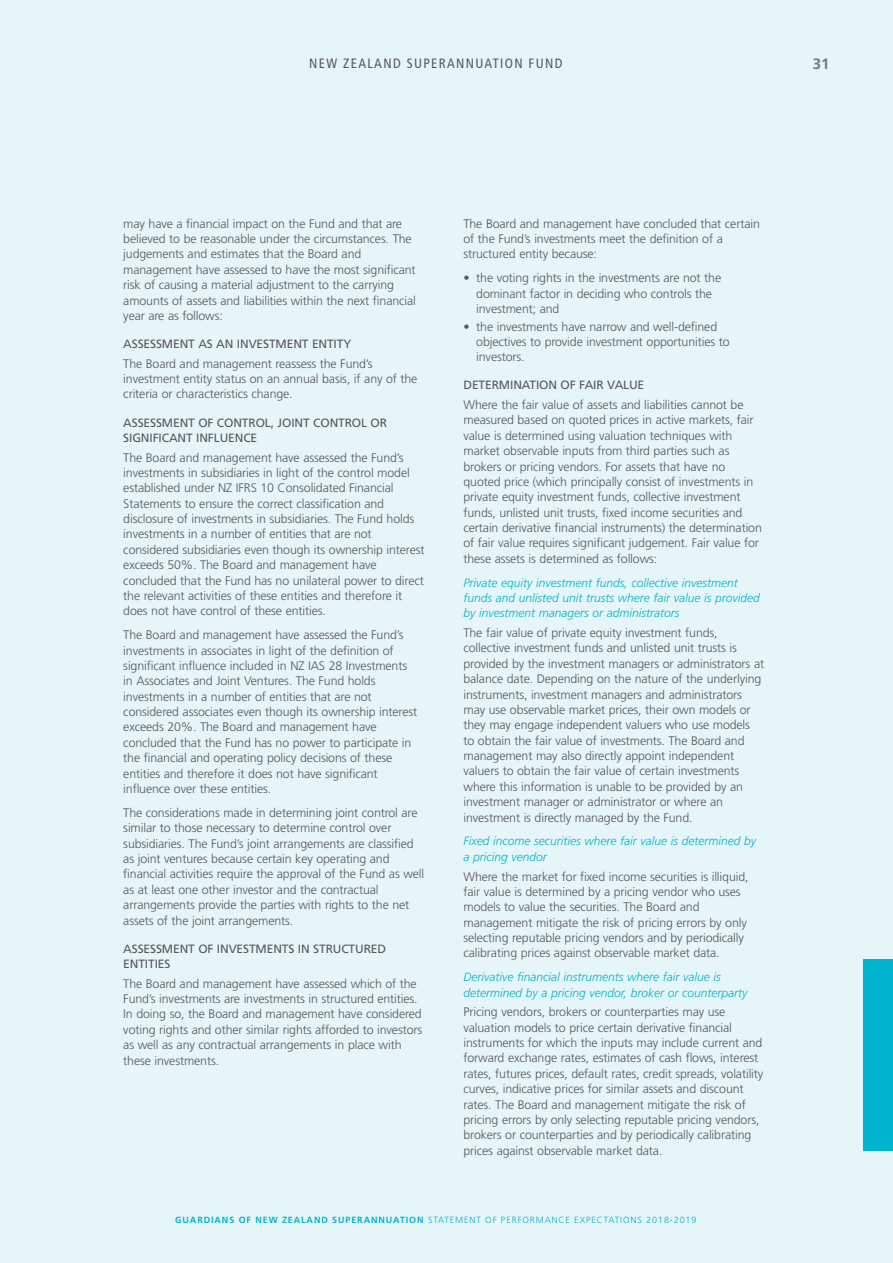
<style>
.page{position:relative;width:893px;height:1263px;background:#e6f5f8}
.page>*{position:absolute;margin:0;border:0;box-sizing:border-box;transform-origin:0 0}
.t1{font:700 15px "Frutiger";color:#787a7d}
.t2{font:condensed 13.5px "Frutiger";letter-spacing:.1em;color:#57585a}
.Body_indented{font:300 12.3px/15.3px "Frutiger";letter-spacing:-.01em;color:#57585a}
.Subhead_4_aqua{font:italic 300 12px/15.3px "Frutiger";color:#00b4cd}
.Subhead_3{font:12px/15.3px "Frutiger";letter-spacing:-.01em;color:#57585a}
.t3{font:300 9px "Frutiger";letter-spacing:.1em;color:#00b4cd}
.s1{font-weight:700}
</style>
<div class="page">
<div style="left:863px;top:959px;width:30px;height:191px;background:#00b4cd"></div>
<p class="t2" style="left:309px;top:55px;width:255px">NEW ZEALAND SUPERANNUATION FUND</p>
<p class="t1" style="left:813px;top:55px;width:18px">31</p>
<p class="Body_indented" style="left:123px;top:216px;width:294px">may have a financial impact on the Fund and that are believed to be reasonable under the circumstances. The judgements and estimates that the Board and management have assessed to have the most significant risk of causing a material adjustment to the carrying amounts of assets and liabilities within the next financial year are as follows:</p>
<p class="Subhead_3" style="left:123px;top:336px;width:230px">ASSESSMENT AS AN INVESTMENT ENTITY</p>
<p class="Body_indented" style="left:123px;top:356px;width:296px">The Board and management reassess the Fund’s investment entity status on an annual basis, if any of the criteria or characteristics change.</p>
<p class="Subhead_3" style="left:123px;top:415px;width:265px">ASSESSMENT OF CONTROL, JOINT CONTROL OR<br>SIGNIFICANT INFLUENCE</p>
<p class="Body_indented" style="left:123px;top:450px;width:303px">The Board and management have assessed the Fund’s investments in subsidiaries in light of the control model established under NZ IFRS 10 Consolidated Financial Statements to ensure the correct classification and disclosure of investments in subsidiaries. The Fund holds investments in a number of entities that are not considered subsidiaries even though its ownership interest exceeds 50%. The Board and management have concluded that the Fund has no unilateral power to direct the relevant activities of these entities and therefore it does not have control of these entities.</p>
<p class="Body_indented" style="left:123px;top:627px;width:295px">The Board and management have assessed the Fund’s investments in associates in light of the definition of significant influence included in NZ IAS 28 Investments in Associates and Joint Ventures. The Fund holds investments in a number of entities that are not considered associates even though its ownership interest exceeds 20%. The Board and management have concluded that the Fund has no power to participate in the financial and operating policy decisions of these entities and therefore it does not have significant influence over these entities.</p>
<p class="Body_indented" style="left:123px;top:805px;width:302px">The considerations made in determining joint control are similar to those necessary to determine control over subsidiaries. The Fund’s joint arrangements are classified as joint ventures because certain key operating and financial activities require the approval of the Fund as well as at least one other investor and the contractual arrangements provide the parties with rights to the net assets of the joint arrangements.</p>
<p class="Subhead_3" style="left:123px;top:941px;width:264px">ASSESSMENT OF INVESTMENTS IN STRUCTURED<br>ENTITIES</p>
<p class="Body_indented" style="left:123px;top:976px;width:300px">The Board and management have assessed which of the Fund’s investments are investments in structured entities.<br>In doing so, the Board and management have considered voting rights and other similar rights afforded to investors as well as any contractual arrangements in place with these investments.</p>
<p class="Body_indented" style="left:463px;top:216px;width:298px">The Board and management have concluded that certain of the Fund’s investments meet the definition of a structured entity because:</p>
<p class="Body_indented" style="left:476px;top:270px;width:246px;text-indent:-13px">• the voting rights in the investments are not the dominant factor in deciding who controls the investment; and</p>
<p class="Body_indented" style="left:476px;top:319px;width:255px;text-indent:-13px">• the investments have narrow and well-defined objectives to provide investment opportunities to investors.</p>
<p class="Subhead_3" style="left:463px;top:377px;width:182px">DETERMINATION OF FAIR VALUE</p>
<p class="Body_indented" style="left:463px;top:397px;width:300px">Where the fair value of assets and liabilities cannot be measured based on quoted prices in active markets, fair value is determined using valuation techniques with market observable inputs from third parties such as brokers or pricing vendors. For assets that have no quoted price (which principally consist of investments in private equity investment funds, collective investment funds, unlisted unit trusts, fixed income securities and certain derivative financial instruments) the determination of fair value requires significant judgement. Fair value for these assets is determined as follows:</p>
<p class="Subhead_4_aqua" style="left:463px;top:575px;width:298px">Private equity investment funds, collective investment funds and unlisted unit trusts where fair value is provided by investment managers or administrators</p>
<p class="Body_indented" style="left:463px;top:625px;width:302px">The fair value of private equity investment funds, collective investment funds and unlisted unit trusts is provided by the investment managers or administrators at balance date. Depending on the nature of the underlying instruments, investment managers and administrators may use observable market prices, their own models or they may engage independent valuers who use models<br>to obtain the fair value of investments. The Board and management may also directly appoint independent valuers to obtain the fair value of certain investments where this information is unable to be provided by an investment manager or administrator or where an investment is directly managed by the Fund.</p>
<p class="Subhead_4_aqua" style="left:463px;top:834px;width:294px">Fixed income securities where fair value is determined by a pricing vendor</p>
<p class="Body_indented" style="left:463px;top:868px;width:287px">Where the market for fixed income securities is illiquid, fair value is determined by a pricing vendor who uses models to value the securities. The Board and management mitigate the risk of pricing errors by only selecting reputable pricing vendors and by periodically calibrating prices against observable market data.</p>
<p class="Subhead_4_aqua" style="left:463px;top:969px;width:285px">Derivative financial instruments where fair value is determined by a pricing vendor, broker or counterparty</p>
<p class="Body_indented" style="left:463px;top:1004px;width:301px">Pricing vendors, brokers or counterparties may use valuation models to price certain derivative financial instruments for which the inputs may include current and forward exchange rates, estimates of cash flows, interest rates, futures prices, default rates, credit spreads, volatility curves, indicative prices for similar assets and discount rates. The Board and management mitigate the risk of pricing errors by only selecting reputable pricing vendors, brokers or counterparties and by periodically calibrating prices against observable market data.</p>
<p class="t3" style="left:175px;top:1215px;width:523px"><span class="s1">GUARDIANS OF NEW ZEALAND SUPERANNUATION</span> STATEMENT OF PERFORMANCE EXPECTATIONS 2018-2019</p>
</div>
